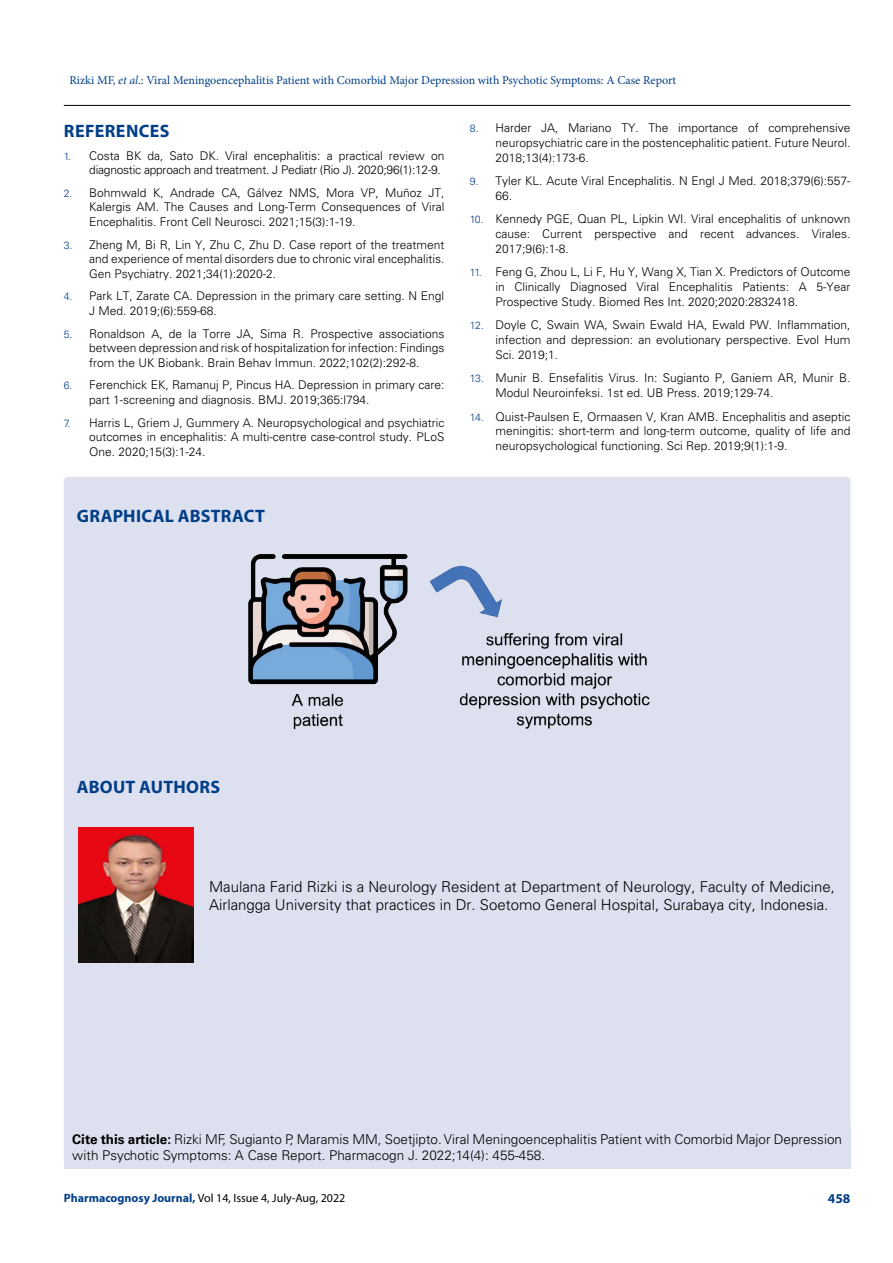
<style>
.page{position:relative;width:893px;height:1263px;background:#fff}
.page>*{position:absolute;margin:0;border:0;box-sizing:border-box;transform-origin:0 0}
.t1{font:700 18px "Myriad Pro";letter-spacing:.015em;color:#003e88}
.t2{font:300 15px/18px "Univers LT Std";color:#000}
.t3{font:300 13.5px/16.2px "Univers LT Std";color:#000}
.t4{font:700 13.5px "Myriad Pro";color:#003e88}
.t5{font:300 12px/14.9px "Univers LT Std";color:#000;text-align:justify}
.t6{font:12px "Minion Pro";color:#003e88}
.t7{font:12px "Myriad Pro";color:#000}
.s1{font-style:italic}
.s2{font-size:10.5px;color:#003e88}
.s3{font-weight:700}
.s4{font-weight:700;color:#003e88}
</style>
<div class="page">
<hr style="left:64px;top:105px;width:786px;height:1px;background:#000">
<div style="left:64px;top:477px;width:786px;height:692px;background:#dde0ef;border-radius:4px"></div>
<img style="left:248px;top:554px;width:402px;height:176px">
<img style="left:79px;top:827px;width:115px;height:136px">
<p class="t6" style="left:69px;top:72px;width:608px">Rizki MF, <span class="s1">et al</span>.: Viral Meningoencephalitis Patient with Comorbid Major Depression with Psychotic Symptoms: A Case Report</p>
<h1 class="t1" style="left:64px;top:119px;width:107px">REFERENCES</h1>
<p class="t5" style="left:64px;top:148px;width:382px;line-height:14.4px;text-align:right"><span class="s2">1.</span> Costa BK da, Sato DK. Viral encephalitis: a practical review on diagnostic approach and treatment. J Pediatr (Rio J). 2020;96(1):12-9.</p>
<p class="t5" style="left:89px;top:186px;width:357px;line-height:14.4px;text-indent:-26px"><span class="s2">2.</span> Bohmwald K, Andrade CA, Gálvez NMS, Mora VP, Muñoz JT, Kalergis AM. The Causes and Long-Term Consequences of Viral Encephalitis. Front Cell Neurosci. 2021;15(3):1-19.</p>
<p class="t5" style="left:89px;top:237px;width:357px;line-height:14.4px;text-indent:-26px"><span class="s2">3.</span> Zheng M, Bi R, Lin Y, Zhu C, Zhu D. Case report of the treatment and experience of mental disorders due to chronic viral encephalitis.<br>Gen Psychiatry. 2021;34(1):2020-2.</p>
<p class="t5" style="left:89px;top:289px;width:356px;line-height:14.4px;text-indent:-26px"><span class="s2">4.</span> Park LT, Zarate CA. Depression in the primary care setting. N Engl<br>J Med. 2019;(6):559-68.</p>
<p class="t5" style="left:89px;top:326px;width:357px;line-height:14.4px;text-indent:-26px"><span class="s2">5.</span> Ronaldson A, de la Torre JA, Sima R. Prospective associations between depression and risk of hospitalization for infection: Findings from the UK Biobank. Brain Behav Immun. 2022;102(2):292-8.</p>
<p class="t5" style="left:89px;top:378px;width:357px;line-height:14.4px;text-indent:-26px"><span class="s2">6.</span> Ferenchick EK, Ramanuj P, Pincus HA. Depression in primary care: part 1-screening and diagnosis. BMJ. 2019;365:l794.</p>
<p class="t5" style="left:89px;top:415px;width:357px;line-height:14.4px;text-indent:-26px"><span class="s2">7.</span> Harris L, Griem J, Gummery A. Neuropsychological and psychiatric outcomes in encephalitis: A multi-centre case-control study. PLoS One. 2020;15(3):1-24.</p>
<h1 class="t1" style="left:77px;top:504px;width:190px">GRAPHICAL ABSTRACT</h1>
<p class="t5" style="left:495px;top:120px;width:357px;text-indent:-26px"><span class="s2">8.</span> Harder JA, Mariano TY. The importance of comprehensive neuropsychiatric care in the postencephalitic patient. Future Neurol.<br>2018;13(4):173-6.</p>
<p class="t5" style="left:495px;top:173px;width:357px;text-indent:-26px"><span class="s2">9.</span> Tyler KL. Acute Viral Encephalitis. N Engl J Med. 2018;379(6):557-<br>66.</p>
<p class="t5" style="left:495px;top:212px;width:357px;text-indent:-26px"><span class="s2">10.</span> Kennedy PGE, Quan PL, Lipkin WI. Viral encephalitis of unknown cause: Current perspective and recent advances. Virales.<br>2017;9(6):1-8.</p>
<p class="t5" style="left:495px;top:265px;width:357px;text-indent:-26px"><span class="s2">11.</span> Feng G, Zhou L, Li F, Hu Y, Wang X, Tian X. Predictors of Outcome in Clinically Diagnosed Viral Encephalitis Patients: A 5-Year Prospective Study. Biomed Res Int. 2020;2020:2832418.</p>
<p class="t5" style="left:495px;top:318px;width:357px;text-indent:-26px"><span class="s2">12.</span> Doyle C, Swain WA, Swain Ewald HA, Ewald PW. Inflammation, infection and depression: an evolutionary perspective. Evol Hum Sci. 2019;1.</p>
<p class="t5" style="left:495px;top:371px;width:357px;text-indent:-26px"><span class="s2">13.</span> Munir B. Ensefalitis Virus. In: Sugianto P, Ganiem AR, Munir B.<br>Modul Neuroinfeksi. 1st ed. UB Press. 2019;129-74.</p>
<p class="t5" style="left:495px;top:409px;width:357px;text-indent:-26px"><span class="s2">14.</span> Quist-Paulsen E, Ormaasen V, Kran AMB. Encephalitis and aseptic meningitis: short-term and long-term outcome, quality of life and neuropsychological functioning. Sci Rep. 2019;9(1):1-9.</p>
<h1 class="t1" style="left:77px;top:775px;width:145px">ABOUT AUTHORS</h1>
<p class="t2" style="left:209px;top:877px;width:627px">Maulana Farid Rizki is a Neurology Resident at Department of Neurology, Faculty of Medicine,<br>Airlangga University that practices in Dr. Soetomo General Hospital, Surabaya city, Indonesia.</p>
<p class="t3" style="left:72px;top:1131px;width:771px"><span class="s3">Cite this article:</span> Rizki MF, Sugianto P, Maramis MM, Soetjipto. Viral Meningoencephalitis Patient with Comorbid Major Depression with Psychotic Symptoms: A Case Report. Pharmacogn J. 2022;14(4): 455-458.</p>
<p class="t7" style="left:64px;top:1190px;width:283px"><span class="s4">Pharmacognosy Journal,</span> Vol 14, Issue 4, July-Aug, 2022</p>
<p class="t4" style="left:828px;top:1189px;width:24px">458</p>
</div>
